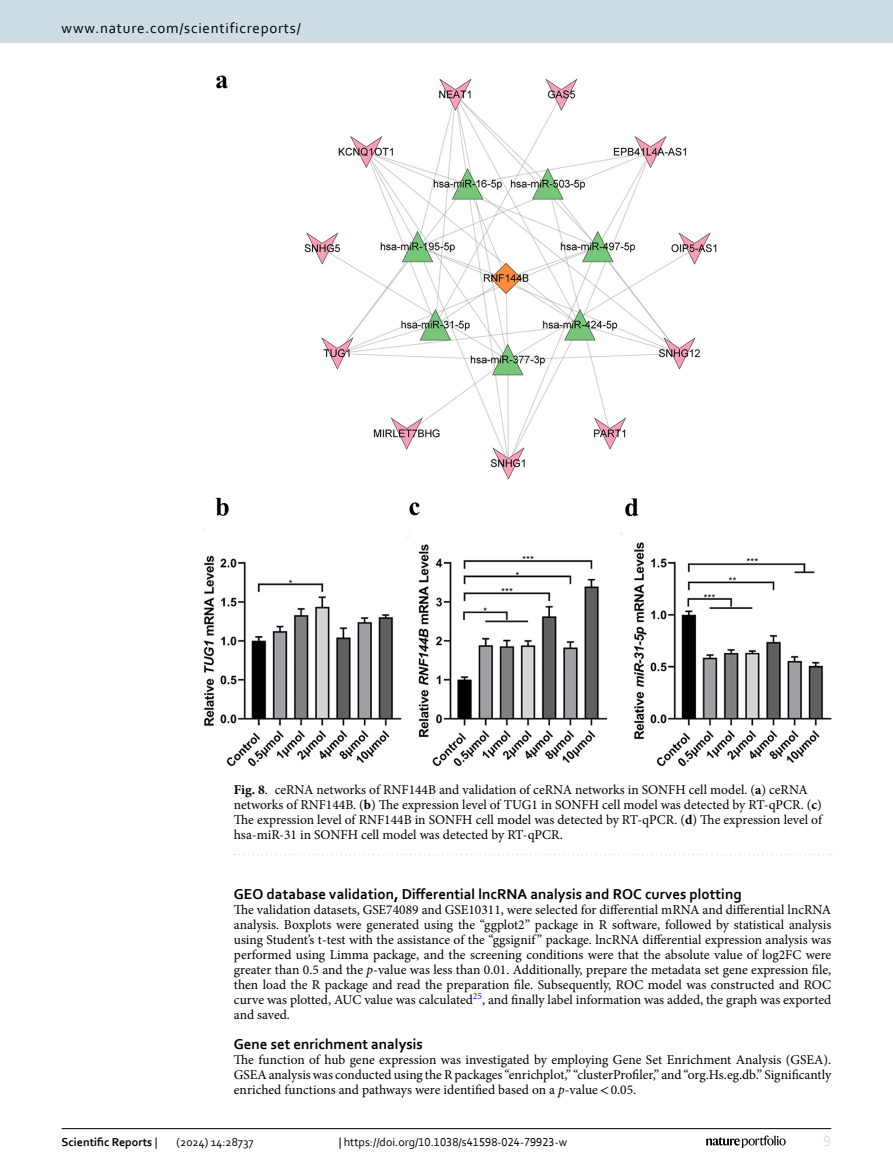
<style>
.page{position:relative;width:893px;height:1174px;background:#fff}
.page>*{position:absolute;margin:0;border:0;box-sizing:border-box;transform-origin:0 0}
.Head_2{font:700 15px "Corbel";color:#000}
.t1{font:15px "Corbel";letter-spacing:.05em;color:#000}
.t2{font:15px "Corbel";color:#d9e4eb}
.Body_Text{font:13.5px/15px "Minion Pro";color:#000;text-align:justify}
.Figure_Caption{font:13.5px/15px "Minion Pro";color:#000}
.t3{font:12px "Corbel";color:#000}
.t4{font:700 12px "Corbel";color:#000}
.s1{font-weight:700}
.s2{font-style:italic}
.s3{font-family:"STIX"}
.s4{font-weight:400}
</style>
<div class="page">
<img style="left:203px;top:76px;width:628px;height:690px">
<svg style="left:235px;top:854px;width:597px;height:1px"></svg>
<hr style="left:62px;top:1128px;width:769px;height:1px;background:#000">
<svg style="left:706px;top:1135px;width:80px;height:12px"></svg>
<div style="left:0;top:0;width:893px;height:43px;background:#cedde4"></div>
<p class="t1" style="left:62px;top:18px;width:241px">www.nature.com/scientificreports/</p>
<p class="Figure_Caption" style="left:234px;top:782px;width:590px"><span class="s1">Fig. 8</span>. ceRNA networks of RNF144B and validation of ceRNA networks in SONFH cell model. (<span class="s1">a</span>) ceRNA networks of RNF144B. (<span class="s1">b</span>) The expression level of TUG1 in SONFH cell model was detected by RT-qPCR. (<span class="s1">c</span>)<br>The expression level of RNF144B in SONFH cell model was detected by RT-qPCR. (<span class="s1">d</span>) The expression level of hsa-miR-31 in SONFH cell model was detected by RT-qPCR.</p>
<p class="Head_2" style="left:234px;top:884px;width:509px">GEO database validation, Differential lncRNA analysis and ROC curves plotting</p>
<p class="Body_Text" style="left:234px;top:902px;width:599px">The validation datasets, GSE74089 and GSE10311, were selected for differential mRNA and differential lncRNA analysis. Boxplots were generated using the “ggplot2” package in R software, followed by statistical analysis using Student’s t-test with the assistance of the “ggsignif ” package. lncRNA differential expression analysis was performed using Limma package, and the screening conditions were that the absolute value of log2FC were greater than 0.5 and the <span class="s2">p</span>-value was less than 0.01. Additionally, prepare the metadata set gene expression file, then load the R package and read the preparation file. Subsequently, ROC model was constructed and ROC curve was plotted, AUC value was calculated<sup>25</sup>, and finally label information was added, the graph was exported and saved.</p>
<p class="Head_2" style="left:234px;top:1034px;width:191px">Gene set enrichment analysis</p>
<p class="Body_Text" style="left:234px;top:1052px;width:599px">The function of hub gene expression was investigated by employing Gene Set Enrichment Analysis (GSEA).<br>GSEA analysis was conducted using the R packages “enrichplot,” “clusterProfiler,” and “org.Hs.eg.db.” Significantly enriched functions and pathways were identified based on a <span class="s2">p</span>-value<span class="s3">&lt;</span>0.05.</p>
<p class="t4" style="left:62px;top:1134px;width:97px">Scientific Reports <span class="s4">|</span></p>
<p class="t3" style="left:177px;top:1134px;width:79px">(2024) 14:28737</p>
<p class="t3" style="left:339px;top:1134px;width:230px">| https://doi.org/10.1038/s41598-024-79923-w</p>
<p class="t2" style="left:824px;top:1132px;width:9px">9</p>
</div>
